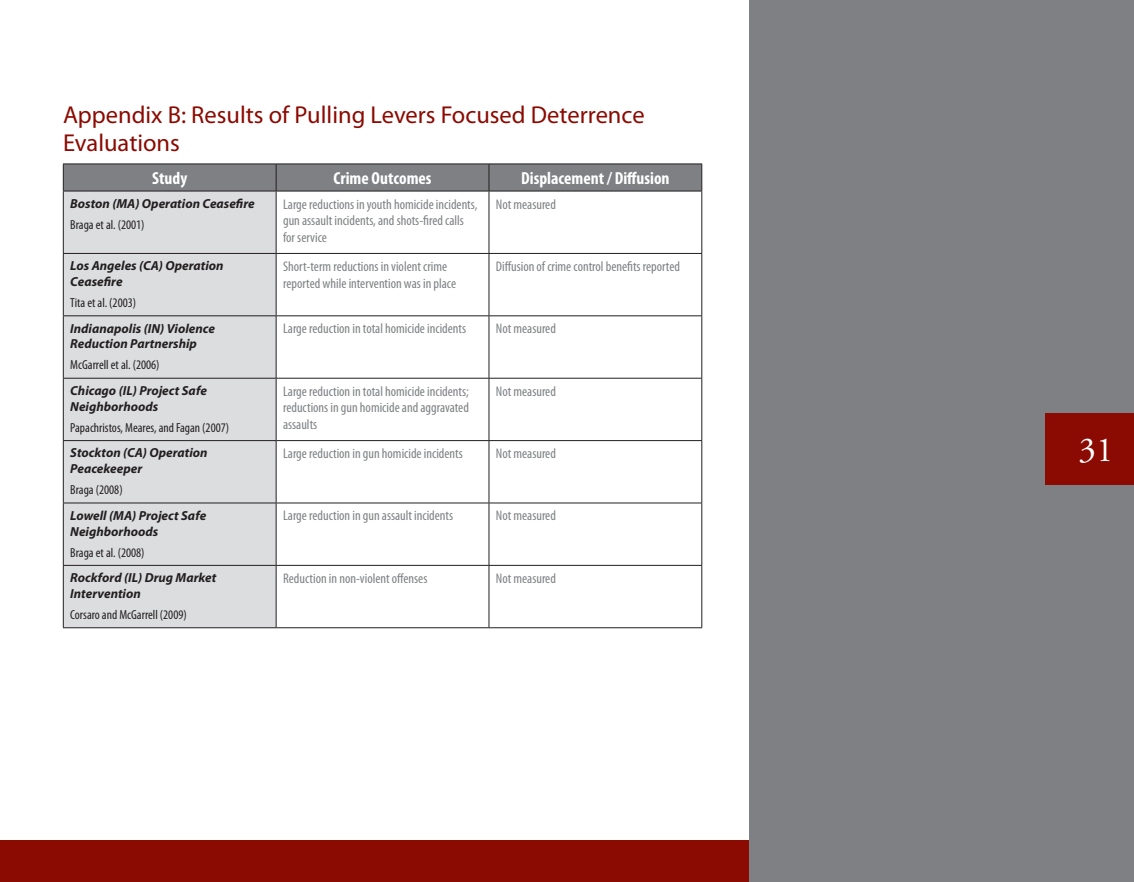
<style>
.page{position:relative;width:1134px;height:882px;background:#fff}
.page>*{position:absolute;margin:0;border:0;box-sizing:border-box;transform-origin:0 0}
.t1{font:35px "Adobe Garamond Pro";color:#fff}
.Head_1_for_TOC{font:24.5px/28px "Myriad Pro";color:#8b0a02}
.Fig-table_head{font:700 condensed 17.5px "Myriad Pro";color:#fff}
.Figure_text_7_5_9{font:condensed 14px/16.6px "Myriad Pro";color:#7e8083}
.Figure_text_7_5_9-2{font:italic 700 13.12px/15.8px "Myriad Pro";color:#231f20}
.Figure_text_7_5_9-3{font:condensed 13.12px "Myriad Pro";color:#231f20}
</style>
<div class="page">
<div style="left:0;top:840px;width:752px;height:42px;background:#8b0a02"></div>
<div style="left:749px;top:0;width:385px;height:882px;background:#7e8083"></div>
<div style="left:1045px;top:413px;width:89px;height:72px;background:#8b0a02"></div>
<div style="left:64px;top:192px;width:212px;height:435px;background:#dcdddf"></div>
<hr style="left:63px;top:191px;width:1px;height:62px;background:#231f20">
<hr style="left:276px;top:191px;width:1px;height:62px;background:#231f20">
<hr style="left:489px;top:191px;width:1px;height:62px;background:#231f20">
<hr style="left:702px;top:191px;width:1px;height:62px;background:#231f20">
<hr style="left:63px;top:253px;width:213px;height:1px;background:#231f20">
<hr style="left:63px;top:254px;width:1px;height:62px;background:#231f20">
<hr style="left:276px;top:253px;width:213px;height:1px;background:#231f20">
<hr style="left:276px;top:254px;width:1px;height:62px;background:#231f20">
<hr style="left:489px;top:253px;width:213px;height:1px;background:#231f20">
<hr style="left:489px;top:254px;width:1px;height:62px;background:#231f20">
<hr style="left:702px;top:254px;width:1px;height:62px;background:#231f20">
<hr style="left:63px;top:316px;width:213px;height:1px;background:#231f20">
<hr style="left:63px;top:316px;width:1px;height:62px;background:#231f20">
<hr style="left:276px;top:316px;width:213px;height:1px;background:#231f20">
<hr style="left:276px;top:316px;width:1px;height:62px;background:#231f20">
<hr style="left:489px;top:316px;width:213px;height:1px;background:#231f20">
<hr style="left:489px;top:316px;width:1px;height:62px;background:#231f20">
<hr style="left:702px;top:316px;width:1px;height:62px;background:#231f20">
<hr style="left:63px;top:378px;width:213px;height:1px;background:#231f20">
<hr style="left:63px;top:379px;width:1px;height:61px;background:#231f20">
<hr style="left:276px;top:378px;width:213px;height:1px;background:#231f20">
<hr style="left:276px;top:379px;width:1px;height:61px;background:#231f20">
<hr style="left:489px;top:378px;width:213px;height:1px;background:#231f20">
<hr style="left:489px;top:379px;width:1px;height:61px;background:#231f20">
<hr style="left:702px;top:379px;width:1px;height:61px;background:#231f20">
<hr style="left:63px;top:440px;width:213px;height:1px;background:#231f20">
<hr style="left:63px;top:441px;width:1px;height:62px;background:#231f20">
<hr style="left:276px;top:440px;width:213px;height:1px;background:#231f20">
<hr style="left:276px;top:441px;width:1px;height:62px;background:#231f20">
<hr style="left:489px;top:440px;width:213px;height:1px;background:#231f20">
<hr style="left:489px;top:441px;width:1px;height:62px;background:#231f20">
<hr style="left:702px;top:441px;width:1px;height:62px;background:#231f20">
<hr style="left:63px;top:503px;width:213px;height:1px;background:#231f20">
<hr style="left:63px;top:503px;width:1px;height:62px;background:#231f20">
<hr style="left:276px;top:503px;width:213px;height:1px;background:#231f20">
<hr style="left:276px;top:503px;width:1px;height:62px;background:#231f20">
<hr style="left:489px;top:503px;width:213px;height:1px;background:#231f20">
<hr style="left:489px;top:503px;width:1px;height:62px;background:#231f20">
<hr style="left:702px;top:503px;width:1px;height:62px;background:#231f20">
<hr style="left:63px;top:565px;width:213px;height:1px;background:#231f20">
<hr style="left:63px;top:566px;width:1px;height:61px;background:#231f20">
<hr style="left:276px;top:565px;width:213px;height:1px;background:#231f20">
<hr style="left:276px;top:566px;width:1px;height:61px;background:#231f20">
<hr style="left:489px;top:565px;width:213px;height:1px;background:#231f20">
<hr style="left:489px;top:566px;width:1px;height:61px;background:#231f20">
<hr style="left:702px;top:566px;width:1px;height:61px;background:#231f20">
<svg style="left:63px;top:164px;width:640px;height:27px;background:#7a7c7f"></svg>
<hr style="left:63px;top:191px;width:213px;height:1px;background:#231f20">
<hr style="left:276px;top:191px;width:213px;height:1px;background:#231f20">
<hr style="left:489px;top:191px;width:213px;height:1px;background:#231f20">
<hr style="left:63px;top:627px;width:213px;height:1px;background:#231f20">
<hr style="left:276px;top:627px;width:213px;height:1px;background:#231f20">
<hr style="left:489px;top:627px;width:213px;height:1px;background:#231f20">
<p class="Head_1_for_TOC" style="left:63px;top:101px;width:583px">Appendix B: Results of Pulling Levers Focused Deterrence<br>Evaluations</p>
<p class="Fig-table_head" style="left:152px;top:167px;width:37px">Study</p>
<p class="Fig-table_head" style="left:334px;top:167px;width:100px">Crime Outcomes</p>
<p class="Fig-table_head" style="left:521px;top:167px;width:150px">Displacement / Diffusion</p>
<p class="Figure_text_7_5_9-2" style="left:70px;top:195px;width:186px">Boston (MA) Operation Ceasefire</p>
<p class="Figure_text_7_5_9-3" style="left:70px;top:217px;width:76px">Braga et al. (2001)</p>
<p class="Figure_text_7_5_9" style="left:283px;top:195px;width:196px">Large reductions in youth homicide incidents, gun assault incidents, and shots-fired calls for service</p>
<p class="Figure_text_7_5_9" style="left:496px;top:195px;width:62px">Not measured</p>
<p class="Figure_text_7_5_9-2" style="left:70px;top:258px;width:155px">Los Angeles (CA) Operation<br>Ceasefire</p>
<p class="Figure_text_7_5_9-3" style="left:70px;top:295px;width:67px">Tita et al. (2003)</p>
<p class="Figure_text_7_5_9-2" style="left:70px;top:320px;width:146px">Indianapolis (IN) Violence<br>Reduction Partnership</p>
<p class="Figure_text_7_5_9-3" style="left:70px;top:357px;width:91px">McGarrell et al. (2006)</p>
<p class="Figure_text_7_5_9-2" style="left:70px;top:382px;width:138px">Chicago (IL) Project Safe<br>Neighborhoods</p>
<p class="Figure_text_7_5_9-3" style="left:70px;top:420px;width:160px">Papachristos, Meares, and Fagan (2007)</p>
<p class="Figure_text_7_5_9-2" style="left:70px;top:445px;width:139px">Stockton (CA) Operation<br>Peacekeeper</p>
<p class="Figure_text_7_5_9-3" style="left:70px;top:482px;width:54px">Braga (2008)</p>
<p class="Figure_text_7_5_9-2" style="left:70px;top:507px;width:137px">Lowell (MA) Project Safe<br>Neighborhoods</p>
<p class="Figure_text_7_5_9-3" style="left:70px;top:544px;width:76px">Braga et al. (2008)</p>
<p class="Figure_text_7_5_9-2" style="left:70px;top:570px;width:148px">Rockford (IL) Drug Market<br>Intervention</p>
<p class="Figure_text_7_5_9-3" style="left:70px;top:607px;width:118px">Corsaro and McGarrell (2009)</p>
<p class="Figure_text_7_5_9" style="left:283px;top:258px;width:174px">Short-term reductions in violent crime reported while intervention was in place</p>
<p class="Figure_text_7_5_9" style="left:496px;top:258px;width:186px">Diffusion of crime control benefits reported</p>
<p class="Figure_text_7_5_9" style="left:283px;top:320px;width:185px">Large reduction in total homicide incidents</p>
<p class="Figure_text_7_5_9" style="left:496px;top:320px;width:62px">Not measured</p>
<p class="Figure_text_7_5_9" style="left:283px;top:383px;width:187px;text-align:justify">Large reduction in total homicide incidents; reductions in gun homicide and aggravated assaults</p>
<p class="Figure_text_7_5_9" style="left:496px;top:383px;width:62px">Not measured</p>
<p class="Figure_text_7_5_9" style="left:283px;top:445px;width:181px">Large reduction in gun homicide incidents</p>
<p class="Figure_text_7_5_9" style="left:496px;top:445px;width:62px">Not measured</p>
<p class="Figure_text_7_5_9" style="left:283px;top:507px;width:172px">Large reduction in gun assault incidents</p>
<p class="Figure_text_7_5_9" style="left:496px;top:507px;width:62px">Not measured</p>
<p class="Figure_text_7_5_9" style="left:283px;top:570px;width:146px">Reduction in non-violent offenses</p>
<p class="Figure_text_7_5_9" style="left:496px;top:570px;width:62px">Not measured</p>
<h1 class="t1" style="left:1079px;top:429px;width:36px">31</h1>
</div>
